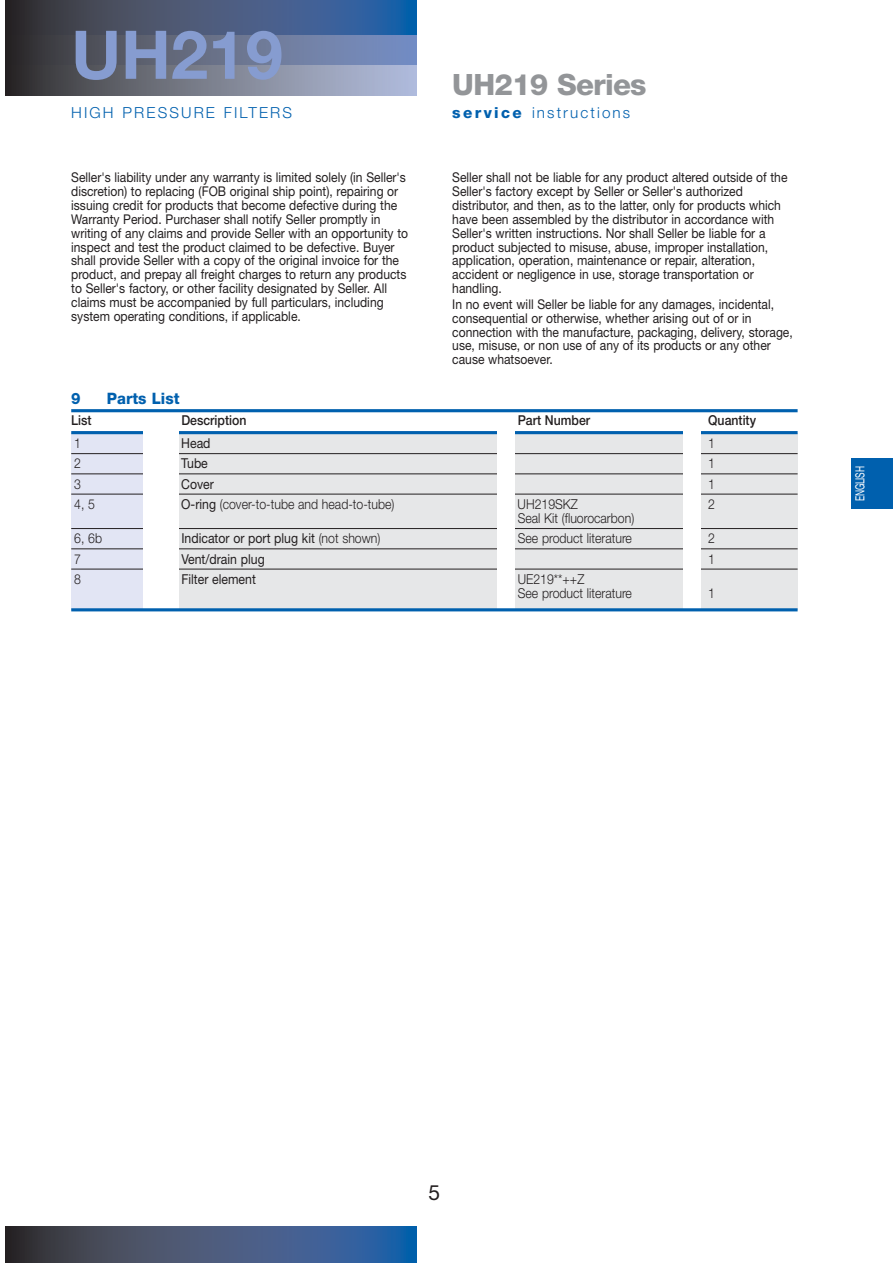
<style>
.page{position:relative;width:893px;height:1263px;background:#fff}
.page>*{position:absolute;margin:0;border:0;box-sizing:border-box;transform-origin:0 0}
.t1{font:700 67.2px "Helvetica Neue";color:#869cd0}
.t2{font:800 29.4px "Helvetica Neue";letter-spacing:-.025em;color:#939598}
.t3{font:21px "Helvetica Neue";color:#231f20}
.t4{font:800 15.75px "Helvetica Neue";color:#0060ae;scale:.95 1}
.t5{font:300 15.15px "Helvetica Neue";letter-spacing:.14em;color:#0060ae}
.t6{font:300 13.65px/14.2px "Helvetica Neue";color:#231f20;scale:.9 1}
.t7{font:13.65px "Helvetica Neue";color:#231f20;scale:.9 1}
.t8{font:500 13.65px "Helvetica Neue";color:#231f20;scale:.9 1}
.t9{font:13.5px/13.8px "Helvetica Neue";color:#231f20;scale:.9 1}
.t10{font:12.6px "Helvetica Neue";letter-spacing:-.02em;color:#fff;scale:.67 1}
.s1{font-weight:800}
.s2{font-weight:400}
.s3{font-weight:300}
</style>
<div class="page">
<svg style="left:6px;top:0;width:410px;height:36px"></svg>
<svg style="left:6px;top:36px;width:410px;height:30px"></svg>
<svg style="left:6px;top:66px;width:410px;height:29px"></svg>
<svg style="left:6px;top:1226px;width:410px;height:36px"></svg>
<div style="left:851px;top:458px;width:41px;height:51px;background:#0060ae"></div>
<div style="left:178px;top:433px;width:619px;height:176px;background:#e6e7e8"></div>
<div style="left:71px;top:433px;width:72px;height:176px;background:#e2e5f4"></div>
<hr style="left:71px;top:409px;width:726px;height:3px;background:#0060ae">
<hr style="left:71px;top:453px;width:726px;height:1px;background:#231f20">
<hr style="left:71px;top:474px;width:726px;height:1px;background:#231f20">
<hr style="left:71px;top:494px;width:726px;height:1px;background:#231f20">
<hr style="left:71px;top:528px;width:726px;height:1px;background:#231f20">
<hr style="left:71px;top:549px;width:726px;height:1px;background:#231f20">
<hr style="left:71px;top:569px;width:726px;height:1px;background:#231f20">
<hr style="left:71px;top:431px;width:726px;height:3px;background:#0060ae">
<div style="left:143px;top:428px;width:35px;height:199px;background:#fff"></div>
<div style="left:497px;top:428px;width:18px;height:569px;background:#fff"></div>
<div style="left:683px;top:428px;width:18px;height:568px;background:#fff"></div>
<hr style="left:71px;top:608px;width:726px;height:3px;background:#0060ae">
<h1 class="t1" style="left:71px;top:31px;width:213px">UH219</h1>
<h2 class="t2" style="left:452px;top:74px;width:196px">UH219 Series</h2>
<p class="t5" style="left:71px;top:107px;width:222px">HIGH PRESSURE FILTERS</p>
<p class="t5" style="left:452px;top:107px;width:179px"><span class="s1">service</span> instructions</p>
<p class="t9" style="left:71px;top:172px;width:376px">Seller's liability under any warranty is limited solely (in Seller's discretion) to replacing (FOB original ship point), repairing or issuing credit for products that become defective during the Warranty Period. Purchaser shall notify Seller promptly in writing of any claims and provide Seller with an opportunity to inspect and test the product claimed to be defective. Buyer shall provide Seller with a copy of the original invoice for the product, and prepay all freight charges to return any products to Seller's factory, or other facility designated by Seller. All claims must be accompanied by full particulars, including system operating conditions, if applicable.</p>
<p class="t9" style="left:452px;top:172px;width:374px">Seller shall not be liable for any product altered outside of the Seller's factory except by Seller or Seller's authorized distributor, and then, as to the latter, only for products which have been assembled by the distributor in accordance with Seller's written instructions. Nor shall Seller be liable for a product subjected to misuse, abuse, improper installation, application, operation, maintenance or repair, alteration, accident or negligence in use, storage transportation or handling.</p>
<p class="t9" style="left:452px;top:298px;width:380px">In no event will Seller be liable for any damages, incidental, consequential or otherwise, whether arising out of or in connection with the manufacture, packaging, delivery, storage, use, misuse, or non use of any of its products or any other cause whatsoever.</p>
<p class="t4" style="left:71px;top:392px;width:11px">9</p>
<p class="t4" style="left:107px;top:392px;width:78px">Parts List</p>
<p class="t8" style="left:71px;top:415px;width:24px">List</p>
<p class="t8" style="left:181px;top:415px;width:74px">Description</p>
<p class="t8" style="left:518px;top:415px;width:82px">Part Number</p>
<p class="t8" style="left:708px;top:415px;width:55px">Quantity</p>
<p class="t6" style="left:74px;top:437px;width:9px">1</p>
<p class="t7" style="left:181px;top:438px;width:34px">Head</p>
<p class="t6" style="left:708px;top:437px;width:9px">1</p>
<p class="t6" style="left:74px;top:458px;width:9px">2</p>
<p class="t7" style="left:181px;top:459px;width:31px">Tube</p>
<p class="t6" style="left:708px;top:458px;width:9px">1</p>
<p class="t6" style="left:74px;top:478px;width:9px">3</p>
<p class="t7" style="left:181px;top:479px;width:38px">Cover</p>
<p class="t6" style="left:708px;top:478px;width:9px">1</p>
<p class="t6" style="left:74px;top:498px;width:25px">4, 5</p>
<p class="t6" style="left:181px;top:498px;width:238px"><span class="s2">O-ring</span> (cover-to-tube and head-to-tube)</p>
<p class="t6" style="left:518px;top:498px;width:68px">UH219SKZ</p>
<p class="t6" style="left:708px;top:498px;width:9px">2</p>
<p class="t6" style="left:518px;top:512px;width:131px">Seal Kit (fluorocarbon)</p>
<p class="t6" style="left:74px;top:533px;width:32px">6, 6b</p>
<p class="t7" style="left:181px;top:534px;width:223px">Indicator or port plug kit <span class="s3">(not shown)</span></p>
<p class="t6" style="left:518px;top:533px;width:128px">See product literature</p>
<p class="t6" style="left:708px;top:533px;width:9px">2</p>
<p class="t6" style="left:74px;top:553px;width:9px">7</p>
<p class="t7" style="left:181px;top:554px;width:94px">Vent/drain plug</p>
<p class="t6" style="left:708px;top:553px;width:9px">1</p>
<p class="t6" style="left:74px;top:573px;width:9px">8</p>
<p class="t7" style="left:181px;top:574px;width:84px">Filter element</p>
<p class="t6" style="left:518px;top:573px;width:128px">UE219**++Z<br>See product literature</p>
<p class="t6" style="left:708px;top:587px;width:9px">1</p>
<p class="t10" style="left:855px;top:501px;width:54px;rotate:-90deg">ENGLISH</p>
<h3 class="t3" style="left:429px;top:1185px;width:13px">5</h3>
</div>
